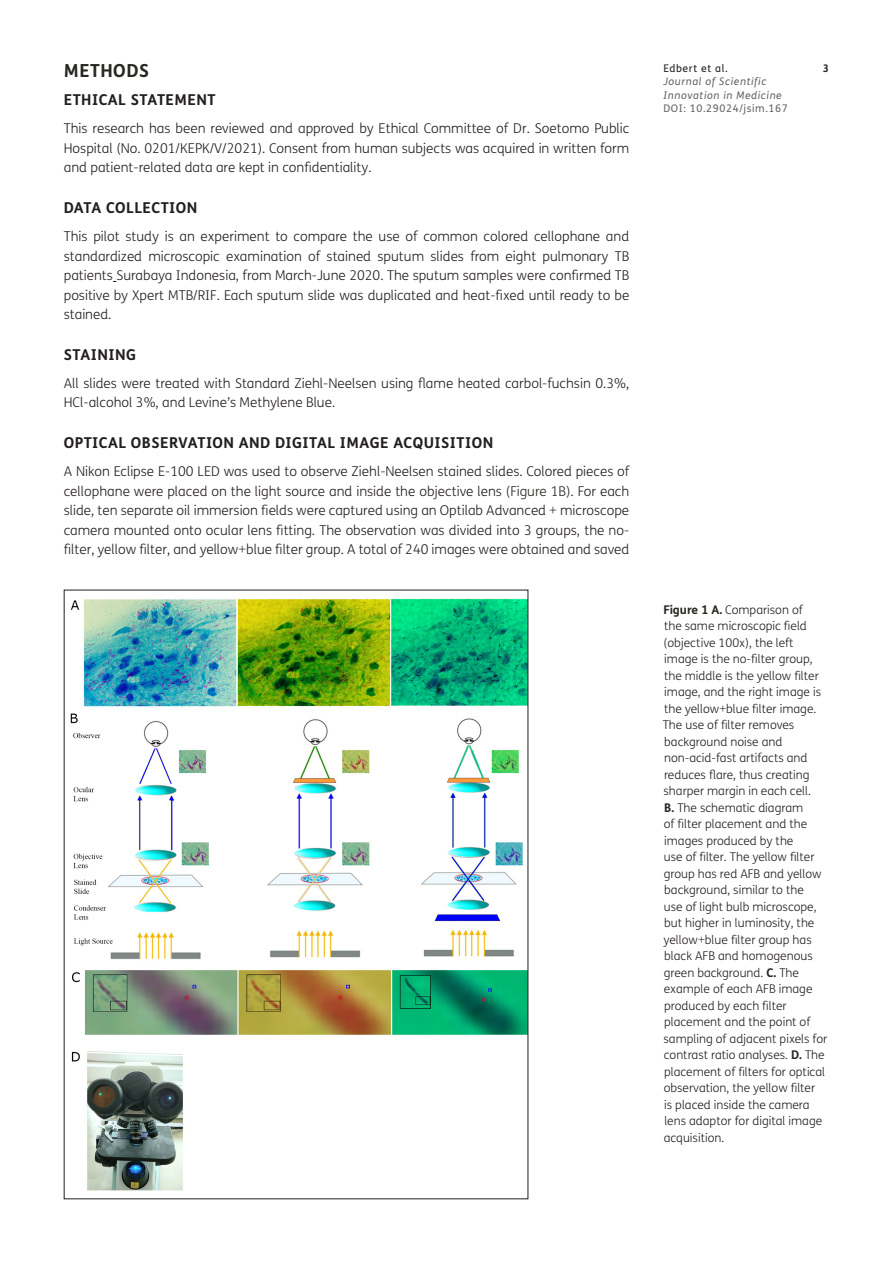
<style>
.page{position:relative;width:893px;height:1263px;background:#fff}
.page>*{position:absolute;margin:0;border:0;box-sizing:border-box;transform-origin:0 0}
.t1{font:700 18px "FS Me";letter-spacing:.03em;color:#272822}
.t2{font:700 15px "FS Me";letter-spacing:.03em;color:#231f20}
.Body_Copy{font:300 13.5px/19.5px "FS Me";color:#231f20;text-align:justify}
.Figure_copy{font:300 12px/16.5px "FS Me";color:#231f20}
.t3{font:italic 10.5px/13.5px "FS Me";letter-spacing:.06em;color:#636366}
.t4{font:10.5px "FS Me";letter-spacing:.06em;color:#636366}
.t5{font:10.5px "FS Me";letter-spacing:.06em;color:#231f20}
.t6{font:700 10.5px "FS Me";color:#231f20}
.s1{color:#272822}
.s2{font-weight:700;color:#272822}
</style>
<div class="page">
<img style="left:70px;top:598px;width:456px;height:593px">
<h1 class="t1" style="left:64px;top:60px;width:87px">METHODS</h1>
<h2 class="t2" style="left:64px;top:91px;width:153px">ETHICAL STATEMENT</h2>
<p class="Body_Copy" style="left:64px;top:119px;width:567px">This research has been reviewed and approved by Ethical Committee of Dr. Soetomo Public Hospital (No. 0201/KEPK/V/2021). Consent from human subjects was acquired in written form and patient-related data are kept in confidentiality.</p>
<h2 class="t2" style="left:64px;top:198px;width:135px">DATA COLLECTION</h2>
<p class="Body_Copy" style="left:64px;top:227px;width:567px">This pilot study is an experiment to compare the use of common colored cellophane and standardized microscopic examination of stained sputum slides from eight pulmonary TB patients Surabaya Indonesia, from March-June 2020. The sputum samples were confirmed TB positive by Xpert MTB/RIF. Each sputum slide was duplicated and heat-fixed until ready to be stained.</p>
<h2 class="t2" style="left:64px;top:345px;width:74px">STAINING</h2>
<p class="Body_Copy" style="left:64px;top:374px;width:567px">All slides were treated with Standard Ziehl-Neelsen using flame heated carbol-fuchsin 0.3%,<br>HCl-alcohol 3%, and Levine’s Methylene Blue.</p>
<h2 class="t2" style="left:64px;top:433px;width:431px">OPTICAL OBSERVATION AND DIGITAL IMAGE ACQUISITION</h2>
<p class="Body_Copy" style="left:64px;top:462px;width:567px">A Nikon Eclipse E-100 LED was used to observe Ziehl-Neelsen stained slides. Colored pieces of cellophane were placed on the light source and inside the objective lens <span class="s1">(Figure 1B)</span>. For each slide, ten separate oil immersion fields were captured using an Optilab Advanced + microscope camera mounted onto ocular lens fitting. The observation was divided into 3 groups, the no&shy;filter, yellow filter, and yellow+blue filter group. A total of 240 images were obtained and saved</p>
<p class="t5" style="left:663px;top:62px;width:66px">Edbert et al.</p>
<p class="t6" style="left:823px;top:61px;width:8px">3</p>
<p class="t3" style="left:663px;top:75px;width:120px">Journal of Scientific<br>Innovation in Medicine</p>
<p class="t4" style="left:663px;top:102px;width:126px">DOI: 10.29024/jsim.167</p>
<p class="Figure_copy" style="left:663px;top:601px;width:166px"><span class="s2">Figure 1 A.</span> Comparison of<br>the same microscopic field (objective 100x), the left image is the no-filter group, the middle is the yellow filter image, and the right image is the yellow+blue filter image.<br>The use of filter removes background noise and non-acid-fast artifacts and reduces flare, thus creating sharper margin in each cell.<br><span class="s2">B.</span> The schematic diagram<br>of filter placement and the images produced by the<br>use of filter. The yellow filter group has red AFB and yellow background, similar to the<br>use of light bulb microscope, but higher in luminosity, the yellow+blue filter group has black AFB and homogenous green background. <span class="s2">C.</span> The example of each AFB image produced by each filter placement and the point of sampling of adjacent pixels for contrast ratio analyses. <span class="s2">D.</span> The placement of filters for optical observation, the yellow filter<br>is placed inside the camera lens adaptor for digital image acquisition.</p>
</div>
